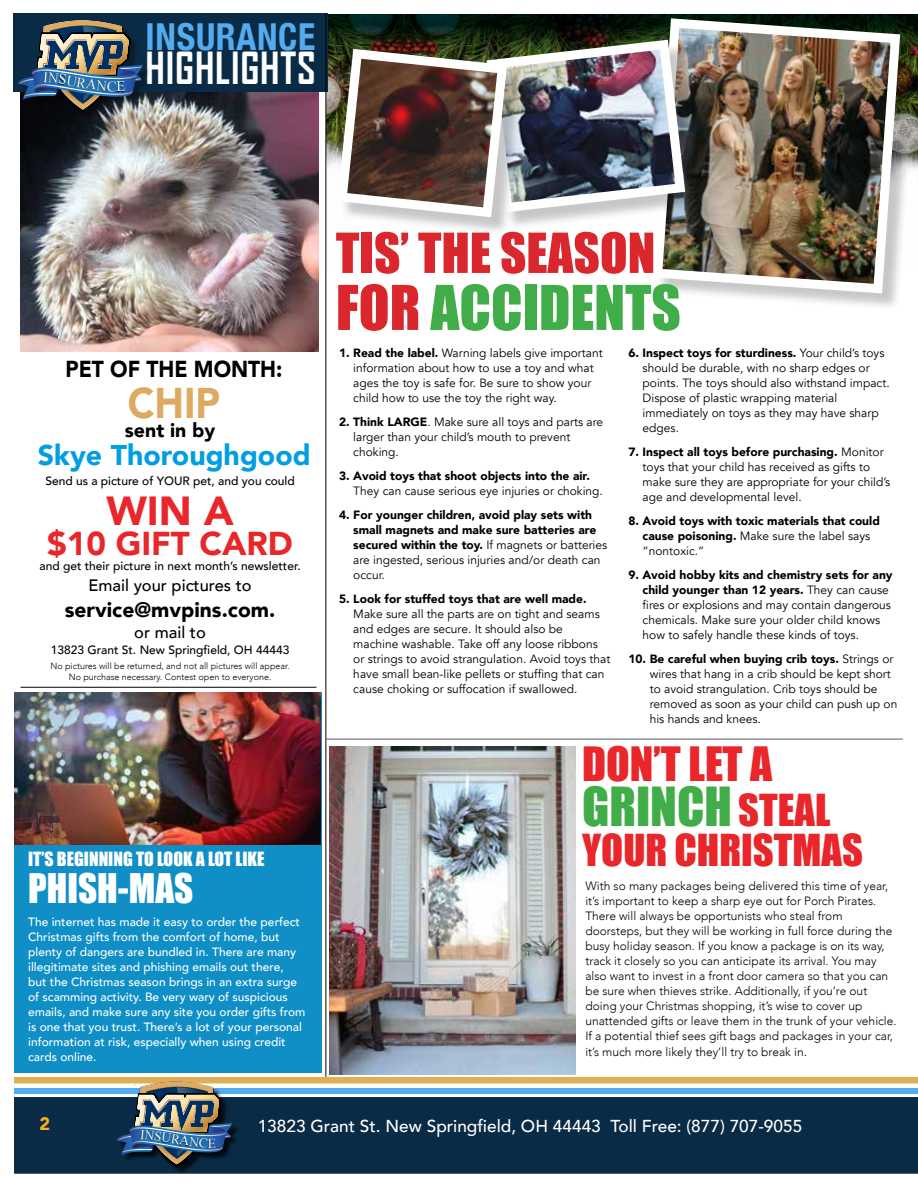
<style>
.page{position:relative;width:918px;height:1188px;background:#fff}
.page>*{position:absolute;margin:0;border:0;box-sizing:border-box;transform-origin:0 0}
.t1{font:57px "Impact";color:#41ad49}
.t2{font:51px "Impact";color:#d9272d}
.t3{font:49.5px "Impact";color:#41ad49}
.t4{font:43.5px "Impact";color:#e9262a}
.t5{font:900 42.9px "Avenir";color:#deaa62;scale:.91 1}
.t6{font:700 42.45px "Agency FB";letter-spacing:.02em;color:#fff;scale:.96 1}
.t7{font:40.5px "Impact";color:#e9262a}
.t8{font:900 40.5px "Avenir";color:#e9262a}
.t9{font:37.5px "Impact";color:#fff}
.t10{font:700 condensed 37.2px "Helvetica Neue";letter-spacing:.02em;color:#54abed;scale:.96 1}
.t11{font:900 33px "Avenir";color:#e9262a}
.t12{font:900 28.5px "Avenir";color:#009ee3}
.t13{font:900 23.1px "Avenir";color:#000;scale:.91 1}
.t14{font:900 21px "Avenir";color:#000}
.t15{font:900 19.5px "Avenir";color:#000}
.t16{font:18px "Impact";color:#fff}
.t17{font:900 18px "Avenir";color:#fcaf17}
.t18{font:500 17.25px "Avenir";color:#fff}
.t19{font:500 16.5px "Avenir";color:#000}
.t20{font:12px/15px "Avenir";color:#000}
.t21{font:300 12px/15px "Avenir";color:#000}
.t22{font:500 12px/15px "Avenir";color:#fff}
.t23{font:900 12px/15px "Avenir";color:#000}
.t24{font:500 12px "Avenir";color:#000}
.t25{font:300 9px/10.5px "Avenir";color:#000;text-align:center}
.s1{color:#d9272d}
.s2{font-weight:900}
.s3{font-weight:400}
.s4{font-size:40.5px;color:#e9262a}
.s5{font-size:13.5px}
</style>
<div class="page">
<svg style="left:327px;top:14px;width:591px;height:73px;background:#06180f"></svg>
<img style="left:21px;top:92px;width:298px;height:260px">
<div style="left:13px;top:14px;width:314px;height:78px;background:#0a2b45"></div>
<div style="left:19px;top:22px;width:132px;height:99px;background:#000;opacity:.32"></div>
<div style="left:1px;top:1077px;width:917px;height:80px;background:#e0ae55"></div>
<svg style="left:14px;top:1083px;width:904px;height:11px;background:#9fcded"></svg>
<div style="left:14px;top:1094px;width:904px;height:80px;background:#0a2b45"></div>
<div style="left:118px;top:1083px;width:122px;height:92px;background:#000;opacity:.75"></div>
<div style="left:0;top:1058px;width:14px;height:130px;background:#fff"></div>
<hr style="left:326px;top:14px;width:1px;height:1063px;background:#000">
<hr style="left:21px;top:687px;width:295px;height:1px;background:#000">
<hr style="left:326px;top:739px;width:577px;height:1px;background:#5c5c5e">
<img style="left:329px;top:746px;width:247px;height:328px">
<div style="left:656px;top:21px;width:262px;height:291px;background:#000;opacity:.22"></div>
<img style="left:648px;top:14px;width:257px;height:284px">
<div style="left:489px;top:43px;width:215px;height:187px;background:#000;opacity:.22"></div>
<div style="left:340px;top:52px;width:185px;height:183px;background:#000;opacity:.22"></div>
<img style="left:332px;top:35px;width:358px;height:187px">
<div style="left:14px;top:692px;width:307px;height:380px;background:#108fc7"></div>
<img style="left:14px;top:692px;width:307px;height:153px">
<img style="left:17px;top:20px;width:126px;height:92px">
<img style="left:116px;top:1081px;width:116px;height:85px">
<h3 class="t10" style="left:146px;top:5px;width:178px">INSURANCE</h3>
<h3 class="t6" style="left:146px;top:42px;width:179px">HIGHLIGHTS</h3>
<h3 class="t13" style="left:66px;top:350px;width:240px">PET OF THE MONTH:</h3>
<h3 class="t5" style="left:128px;top:366px;width:103px">CHIP</h3>
<h3 class="t15" style="left:125px;top:413px;width:92px">sent in by</h3>
<h3 class="t12" style="left:38px;top:431px;width:274px">Skye Thoroughgood</h3>
<p class="t24" style="left:45px;top:470px;width:251px">Send us a picture of YOUR pet, and you could</p>
<h3 class="t8" style="left:106px;top:476px;width:129px">WIN A</h3>
<h3 class="t11" style="left:47px;top:515px;width:247px">$10 GIFT CARD</h3>
<p class="t24" style="left:40px;top:555px;width:263px">and get their picture in next month’s newsletter.</p>
<h3 class="t19" style="left:88px;top:571px;width:165px">Email your pictures to</h3>
<h3 class="t14" style="left:65px;top:591px;width:212px">service@mvpins.com.</h3>
<h3 class="t19" style="left:134px;top:618px;width:73px">or mail to</h3>
<p class="t24" style="left:51px;top:639px;width:240px">13823 Grant St. New Springfield, OH 44443</p>
<p class="t25" style="left:50px;top:661px;width:241px">No pictures will be returned, and not all pictures will appear.<br>No purchase necessary. Contest open to everyone.</p>
<h3 class="t16" style="left:28px;top:845px;width:238px">IT’S BEGINNING TO LOOK A LOT LIKE</h3>
<h3 class="t9" style="left:28px;top:860px;width:167px">PHISH-MAS</h3>
<p class="t22" style="left:28px;top:914px;width:279px">The internet has made it easy to order the perfect Christmas gifts from the comfort of home, but plenty of dangers are bundled in. There are many illegitimate sites and phishing emails out there,<br>but the Christmas season brings in an extra surge of scamming activity. Be very wary of suspicious emails, and make sure any site you order gifts from is one that you trust. There’s a lot of your personal information at risk, especially when using credit cards online.</p>
<h2 class="t2" style="left:336px;top:213px;width:321px">TIS’ THE SEASON</h2>
<h1 class="t1" style="left:336px;top:263px;width:346px"><span class="s1">FOR</span> ACCIDENTS</h1>
<p class="t20" style="left:353px;top:345px;width:251px;text-indent:-14px"><span class="s2">1. Read the label.</span> Warning labels give important information about how to use a toy and what ages the toy is safe for. Be sure to show your child how to use the toy the right way.</p>
<p class="t20" style="left:353px;top:414px;width:251px;text-indent:-14px"><span class="s2">2. Think LARGE</span>. Make sure all toys and parts are larger than your child’s mouth to prevent choking.</p>
<p class="t23" style="left:339px;top:468px;width:252px">3. Avoid toys that shoot objects into the air.</p>
<p class="t20" style="left:353px;top:483px;width:251px">They can cause serious eye injuries or choking.</p>
<p class="t23" style="left:353px;top:507px;width:256px;text-indent:-14px">4. For younger children, avoid play sets with small magnets and make sure batteries are secured within the toy. <span class="s3">If magnets or batteries are ingested, serious injuries and/or death can occur.</span></p>
<p class="t23" style="left:339px;top:591px;width:249px">5. Look for stuffed toys that are well made.</p>
<p class="t20" style="left:353px;top:606px;width:259px">Make sure all the parts are on tight and seams and edges are secure. It should also be machine washable. Take off any loose ribbons or strings to avoid strangulation. Avoid toys that have small bean-like pellets or stuffing that can cause choking or suffocation if swallowed.</p>
<p class="t20" style="left:643px;top:345px;width:249px;text-indent:-14px"><span class="s2">6. Inspect toys for sturdiness.</span> Your child’s toys should be durable, with no sharp edges or points. The toys should also withstand impact.<br>Dispose of plastic wrapping material immediately on toys as they may have sharp edges.</p>
<p class="t20" style="left:643px;top:444px;width:249px;text-indent:-14px"><span class="s2">7. Inspect all toys before purchasing.</span> Monitor toys that your child has received as gifts to make sure they are appropriate for your child’s age and developmental level.</p>
<p class="t23" style="left:643px;top:513px;width:239px;text-indent:-14px">8. Avoid toys with toxic materials that could cause poisoning. <span class="s3">Make sure the label says “nontoxic.”</span></p>
<p class="t20" style="left:643px;top:567px;width:251px;text-indent:-14px"><span class="s2">9. Avoid hobby kits and chemistry sets for any child younger than 12 years.</span> They can cause fires or explosions and may contain dangerous chemicals. Make sure your older child knows how to safely handle these kinds of toys.</p>
<p class="t20" style="left:650px;top:651px;width:249px;text-indent:-21px"><span class="s2">10. Be careful when buying crib toys.</span> Strings or wires that hang in a crib should be kept short to avoid strangulation. Crib toys should be removed as soon as your child can push up on his hands and knees.</p>
<h3 class="t4" style="left:582px;top:730px;width:192px">DON’T LET A</h3>
<h3 class="t3" style="left:582px;top:768px;width:250px">GRINCH<span class="s4">STEAL</span></h3>
<h3 class="t7" style="left:582px;top:819px;width:282px">YOUR CHRISTMAS</h3>
<p class="t21" style="left:585px;top:878px;width:313px">With so many packages being delivered this time of year, it’s important to keep a sharp eye out for Porch Pirates.<br>There will always be opportunists who steal from doorsteps, but they will be working in full force during the busy holiday season. If you know a package is on its way, track it closely so you can anticipate its arrival. You may also want to invest in a front door camera so that you can be sure when thieves strike. Additionally, if you’re out doing your Christmas shopping, it’s wise to cover up unattended gifts or leave them in the trunk of your vehicle.<br>If a potential thief sees gift bags and packages in your car,</p>
<p class="t21" style="left:585px;top:1045px;width:223px">it’s much more likely they’ll try to break in<span class="s5">.</span></p>
<h3 class="t17" style="left:39px;top:1109px;width:12px">2</h3>
<h3 class="t18" style="left:258px;top:1111px;width:546px">13823 Grant St. New Springfield, OH 44443 Toll Free: (877) 707-9055</h3>
</div>
